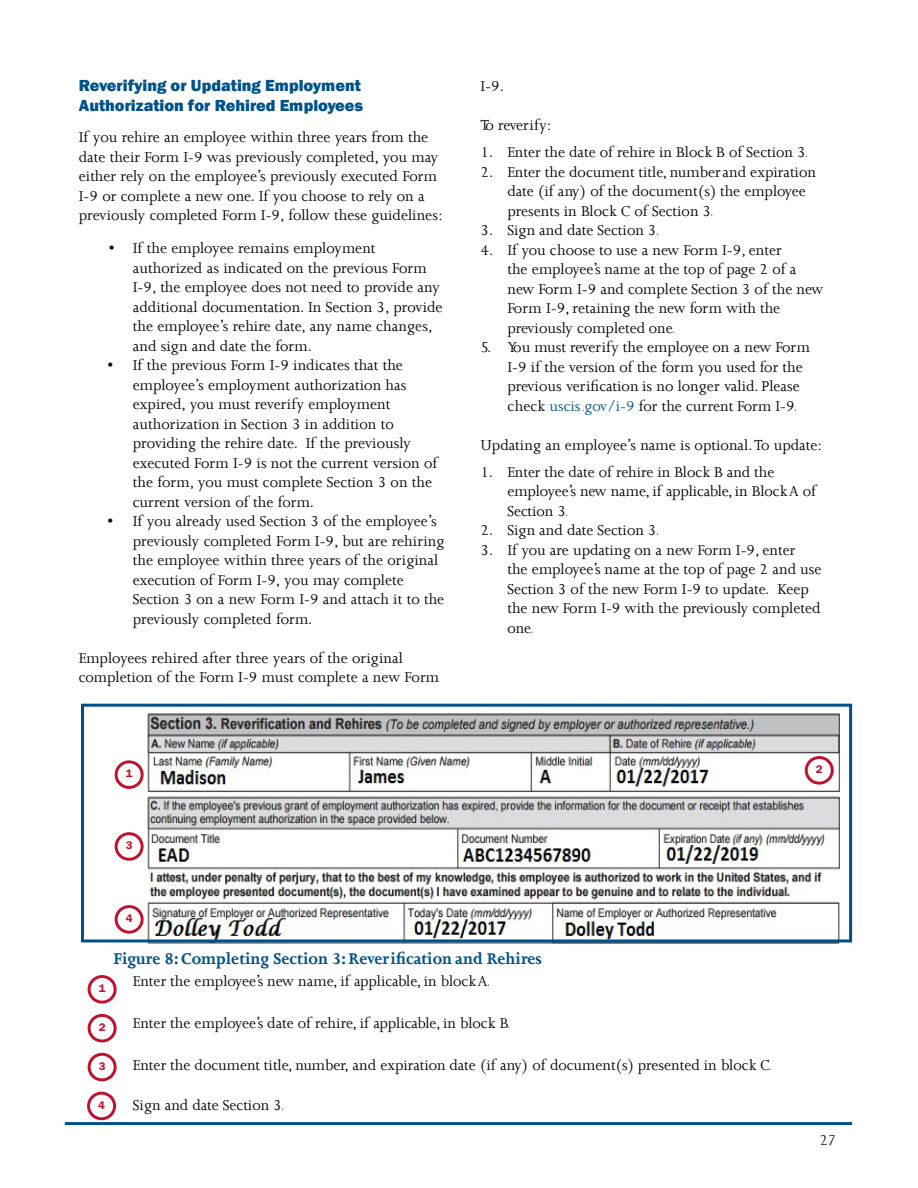
<style>
.page{position:relative;width:918px;height:1188px;background:#fff}
.page>*{position:absolute;margin:0;border:0;box-sizing:border-box;transform-origin:0 0}
.t1{font:700 18px "Joanna";color:#005288}
.updated_body_2017{font:16.5px/19.5px "Joanna";color:#000}
.updated_body_2017-2{font:800 16.5px "Franklin Gothic";color:#005288}
.t2{font:16.5px "Joanna";color:#231f20}
.t3{font:600 11.25px "Franklin Gothic";color:#c3102f}
.s1{color:#005187}
</style>
<div class="page">
<img style="left:133px;top:713px;width:707px;height:239px">
<div style="left:115px;top:760px;width:29px;height:29px;border:3px solid #c3102f;border-radius:50%"></div>
<div style="left:805px;top:756px;width:29px;height:29px;border:3px solid #c3102f;border-radius:50%"></div>
<div style="left:115px;top:832px;width:29px;height:29px;border:3px solid #c3102f;border-radius:50%"></div>
<div style="left:115px;top:905px;width:29px;height:29px;border:3px solid #c3102f;border-radius:50%"></div>
<div style="left:88px;top:975px;width:29px;height:29px;border:3px solid #c3102f;border-radius:50%"></div>
<div style="left:88px;top:1014px;width:29px;height:28px;border:3px solid #c3102f;border-radius:50%"></div>
<div style="left:88px;top:1053px;width:29px;height:28px;border:3px solid #c3102f;border-radius:50%"></div>
<div style="left:87px;top:1092px;width:29px;height:28px;border:3px solid #c3102f;border-radius:50%"></div>
<hr style="left:65px;top:1122px;width:787px;height:3px;background:#005187">
<div style="left:81px;top:704px;width:771px;height:238px;border:3px solid #005187"></div>
<p class="updated_body_2017-2" style="left:79px;top:75px;width:284px">Reverifying or Updating Employment</p>
<p class="updated_body_2017-2" style="left:79px;top:95px;width:286px">Authorization for Rehired Employees</p>
<p class="updated_body_2017" style="left:79px;top:127px;width:366px">If you rehire an employee within three years from the date their Form I-9 was previously completed, you may either rely on the employee’s previously executed Form I-9 or complete a new one. If you choose to rely on a previously completed Form I-9, follow these guidelines:</p>
<p class="updated_body_2017" style="left:133px;top:238px;width:311px;text-indent:-24px">• If the employee remains employment authorized as indicated on the previous Form I-9, the employee does not need to provide any additional documentation. In Section 3, provide the employee’s rehire date, any name changes, and sign and date the form.</p>
<p class="updated_body_2017" style="left:133px;top:355px;width:306px;text-indent:-26px">• If the previous Form I-9 indicates that the employee’s employment authorization has expired, you must reverify employment authorization in Section 3 in addition to providing the rehire date. If the previously executed Form I-9 is not the current version of the form, you must complete Section 3 on the current version of the form.</p>
<p class="updated_body_2017" style="left:133px;top:511px;width:313px;text-indent:-26px">• If you already used Section 3 of the employee’s previously completed Form I-9, but are rehiring the employee within three years of the original execution of Form I-9, you may complete Section 3 on a new Form I-9 and attach it to the previously completed form.</p>
<p class="updated_body_2017" style="left:79px;top:648px;width:362px">Employees rehired after three years of the original completion of the Form I-9 must complete a new Form</p>
<p class="t3" style="left:126px;top:767px;width:8px">1</p>
<p class="t3" style="left:126px;top:839px;width:8px">3</p>
<p class="updated_body_2017" style="left:480px;top:76px;width:25px">I-9.</p>
<p class="updated_body_2017" style="left:480px;top:115px;width:73px">To reverify:</p>
<p class="updated_body_2017" style="left:480px;top:142px;width:329px">1. Enter the date of rehire in Block B of Section 3.</p>
<p class="updated_body_2017" style="left:507px;top:162px;width:310px;text-indent:-27px">2. Enter the document title, number and expiration date (if any) of the document(s) the employee presents in Block C of Section 3.</p>
<p class="updated_body_2017" style="left:480px;top:220px;width:179px">3. Sign and date Section 3.</p>
<p class="updated_body_2017" style="left:507px;top:240px;width:317px;text-indent:-27px">4. If you choose to use a new Form I-9, enter<br>the employee’s name at the top of page 2 of a new Form I-9 and complete Section 3 of the new Form I-9, retaining the new form with the previously completed one.</p>
<p class="updated_body_2017" style="left:507px;top:337px;width:304px;text-indent:-27px">5. You must reverify the employee on a new Form I-9 if the version of the form you used for the previous verification is no longer valid. Please check <span class="s1">uscis .gov/i-9</span> for the current Form I-9.</p>
<p class="updated_body_2017" style="left:480px;top:435px;width:343px">Updating an employee’s name is optional. To update:</p>
<p class="updated_body_2017" style="left:507px;top:462px;width:310px;text-indent:-27px">1. Enter the date of rehire in Block B and the employee’s new name, if applicable, in Block A of<br>Section 3.</p>
<p class="updated_body_2017" style="left:480px;top:520px;width:179px">2. Sign and date Section 3.</p>
<p class="updated_body_2017" style="left:507px;top:540px;width:316px;text-indent:-27px">3. If you are updating on a new Form I-9, enter<br>the employee’s name at the top of page 2 and use Section 3 of the new Form I-9 to update. Keep the new Form I-9 with the previously completed one.</p>
<p class="t3" style="left:816px;top:762px;width:8px">2</p>
<p class="t3" style="left:126px;top:912px;width:8px">4</p>
<p class="t1" style="left:113px;top:947px;width:430px">Figure 8: Completing Section 3: Reverification and Rehires</p>
<p class="t3" style="left:99px;top:981px;width:8px">1</p>
<h1 class="updated_body_2017" style="left:133px;top:971px;width:358px">Enter the employee’s new name, if applicable, in block A.</h1>
<p class="t3" style="left:99px;top:1020px;width:8px">2</p>
<p class="updated_body_2017" style="left:133px;top:1013px;width:378px">Enter the employee’s date of rehire, if applicable, in block B.</p>
<p class="t3" style="left:99px;top:1059px;width:8px">3</p>
<h1 class="updated_body_2017" style="left:133px;top:1055px;width:640px">Enter the document title, number, and expiration date (if any) of document(s) presented in block C.</h1>
<p class="t3" style="left:98px;top:1098px;width:8px">4</p>
<p class="updated_body_2017" style="left:133px;top:1094px;width:152px">Sign and date Section 3.</p>
<p class="t2" style="left:819px;top:1130px;width:19px">27</p>
</div>
